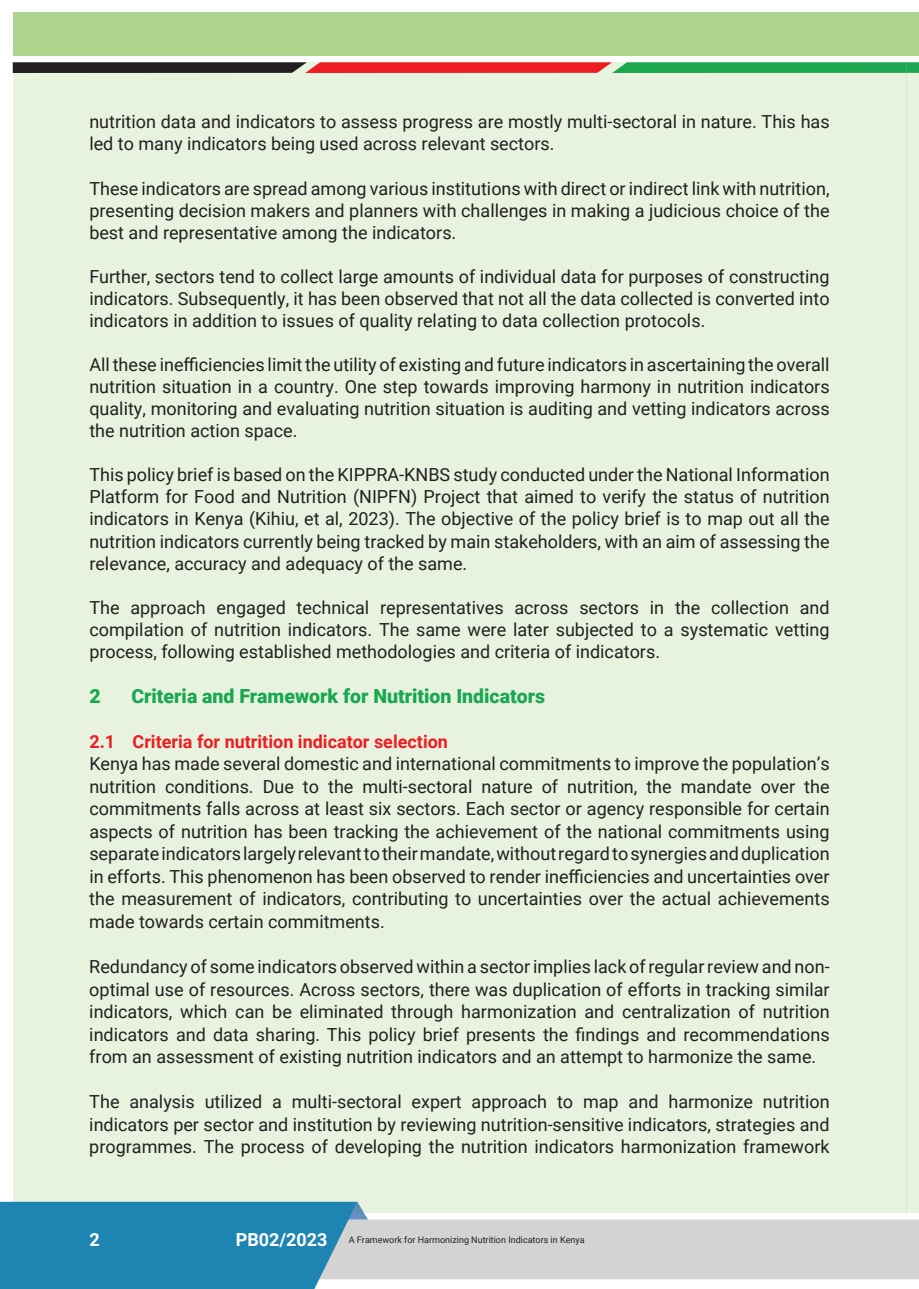
<style>
.page{position:relative;width:919px;height:1289px;background:#fff}
.page>*{position:absolute;margin:0;border:0;box-sizing:border-box;transform-origin:0 0}
.t1{font:900 19.5px "Roboto";color:#1aa74f}
.t2{font:18px/22px "Roboto";color:#231f20;text-align:justify}
.t3{font:700 18px "Roboto";color:#ee1d23}
.t4{font:700 18px "Roboto";color:#fff}
.t5{font:9px "Roboto";color:#231f20}
.s1{font-weight:700;font-size:18px;color:#fff}
</style>
<div class="page">
<div style="left:906px;top:62px;width:12px;height:1150px;background:#e8f3df"></div>
<div style="left:13px;top:62px;width:893px;height:1150px;background:#e8f3df"></div>
<svg style="left:13px;top:62px;width:905px;height:11px;background:#6c573c"></svg>
<div style="left:13px;top:13px;width:893px;height:43px;background:#add58d"></div>
<div style="left:906px;top:13px;width:12px;height:43px;background:#add58d"></div>
<svg style="left:0;top:1201px;width:918px;height:87px"></svg>
<p class="t2" style="left:89px;top:110px;width:741px">nutrition data and indicators to assess progress are mostly multi-sectoral in nature. This has led to many indicators being used across relevant sectors.</p>
<p class="t2" style="left:89px;top:176px;width:741px">These indicators are spread among various institutions with direct or indirect link with nutrition, presenting decision makers and planners with challenges in making a judicious choice of the best and representative among the indicators.</p>
<p class="t2" style="left:89px;top:265px;width:741px">Further, sectors tend to collect large amounts of individual data for purposes of constructing indicators. Subsequently, it has been observed that not all the data collected is converted into indicators in addition to issues of quality relating to data collection protocols.</p>
<p class="t2" style="left:89px;top:353px;width:741px">All these inefficiencies limit the utility of existing and future indicators in ascertaining the overall nutrition situation in a country. One step towards improving harmony in nutrition indicators quality, monitoring and evaluating nutrition situation is auditing and vetting indicators across the nutrition action space.</p>
<p class="t2" style="left:89px;top:463px;width:741px">This policy brief is based on the KIPPRA-KNBS study conducted under the National Information Platform for Food and Nutrition (NIPFN) Project that aimed to verify the status of nutrition indicators in Kenya (Kihiu, et al, 2023). The objective of the policy brief is to map out all the nutrition indicators currently being tracked by main stakeholders, with an aim of assessing the relevance, accuracy and adequacy of the same.</p>
<p class="t2" style="left:89px;top:595px;width:741px">The approach engaged technical representatives across sectors in the collection and compilation of nutrition indicators. The same were later subjected to a systematic vetting process, following established methodologies and criteria of indicators.</p>
<p class="t1" style="left:89px;top:682px;width:13px">2</p>
<p class="t1" style="left:131px;top:682px;width:415px">Criteria and Framework for Nutrition Indicators</p>
<p class="t3" style="left:89px;top:728px;width:360px">2.1 Criteria for nutrition indicator selection</p>
<p class="t2" style="left:89px;top:752px;width:741px;line-height:22.5px">Kenya has made several domestic and international commitments to improve the population’s nutrition conditions. Due to the multi-sectoral nature of nutrition, the mandate over the commitments falls across at least six sectors. Each sector or agency responsible for certain aspects of nutrition has been tracking the achievement of the national commitments using separate indicators largely relevant to their mandate, without regard to synergies and duplication in efforts. This phenomenon has been observed to render inefficiencies and uncertainties over the measurement of indicators, contributing to uncertainties over the actual achievements made towards certain commitments.</p>
<p class="t2" style="left:89px;top:954px;width:741px;line-height:22.5px">Redundancy of some indicators observed within a sector implies lack of regular review and non&shy;optimal use of resources. Across sectors, there was duplication of efforts in tracking similar indicators, which can be eliminated through harmonization and centralization of nutrition indicators and data sharing. This policy brief presents the findings and recommendations from an assessment of existing nutrition indicators and an attempt to harmonize the same.</p>
<p class="t2" style="left:89px;top:1089px;width:741px;line-height:22.5px">The analysis utilized a multi-sectoral expert approach to map and harmonize nutrition indicators per sector and institution by reviewing nutrition-sensitive indicators, strategies and programmes. The process of developing the nutrition indicators harmonization framework</p>
<p class="t4" style="left:89px;top:1227px;width:12px">2</p>
<p class="t5" style="left:236px;top:1233px;width:350px"><span class="s1">PB02/2023</span> A Framework for Harmonizing Nutrition Indicators in Kenya</p>
</div>
